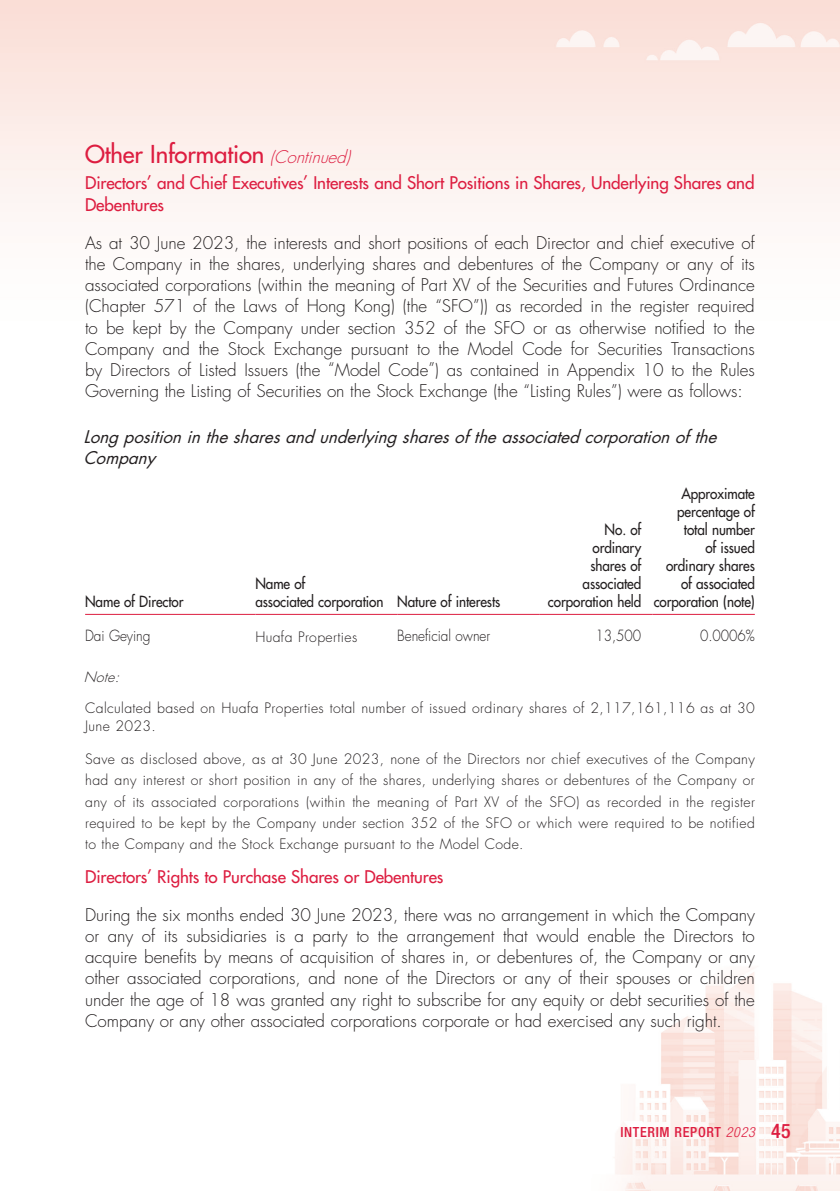
<style>
.page{position:relative;width:840px;height:1191px;background:#fff}
.page>*{position:absolute;margin:0;border:0;box-sizing:border-box;transform-origin:0 0}
.t1{font:500 24px "Futura Std";letter-spacing:-.005em;color:#dd1d40}
.t2{font:300 17px/21.2px "Futura Std";letter-spacing:-.005em;color:#231f20;text-align:justify}
.t3{font:500 17px/21.2px "Futura Std";letter-spacing:-.005em;color:#dd1d40}
.t4{font:italic 17px/21.2px "Futura Std";color:#231f20}
.t5{font:500 15px/18px "Futura Std";letter-spacing:-.005em;color:#231f20;text-align:right;scale:.9 1}
.t6{font:300 15px "Futura Std";letter-spacing:-.005em;color:#231f20;scale:.9 1}
.t7{font:300 14px/21.2px "Futura Std";letter-spacing:.025em;color:#231f20}
.t8{font:500 condensed 14px "Helvetica Neue LT Std";letter-spacing:.05em;color:#dd1d40}
.t9{font:italic 300 14px "Futura Std";color:#231f20}
.s1{font-weight:300;font-style:italic;font-size:17px}
.s2{font-weight:300;font-style:italic}
.s3{font-size:20px}
</style>
<div class="page">
<img style="left:0;top:0;width:839px;height:1191px">
<hr style="left:85px;top:614px;width:170px;height:1px;background:#dd1d40">
<hr style="left:255px;top:614px;width:142px;height:1px;background:#dd1d40">
<hr style="left:397px;top:614px;width:142px;height:1px;background:#dd1d40">
<hr style="left:539px;top:614px;width:113px;height:1px;background:#dd1d40">
<hr style="left:652px;top:614px;width:102px;height:1px;background:#dd1d40">
<h1 class="t1" style="left:85px;top:139px;width:272px">Other Information <span class="s1">(Continued)</span></h1>
<p class="t3" style="left:85px;top:172px;width:670px">Directors’ and Chief Executives’ Interests and Short Positions in Shares, Underlying Shares and<br>Debentures</p>
<p class="t2" style="left:85px;top:232px;width:671px">As at 30 June 2023, the interests and short positions of each Director and chief executive of the Company in the shares, underlying shares and debentures of the Company or any of its associated corporations (within the meaning of Part XV of the Securities and Futures Ordinance (Chapter 571 of the Laws of Hong Kong) (the “SFO”)) as recorded in the register required to be kept by the Company under section 352 of the SFO or as otherwise notified to the Company and the Stock Exchange pursuant to the Model Code for Securities Transactions by Directors of Listed Issuers (the “Model Code”) as contained in Appendix 10 to the Rules Governing the Listing of Securities on the Stock Exchange (the “Listing Rules”) were as follows:</p>
<p class="t4" style="left:83px;top:426px;width:640px">Longpositioninthesharesandunderlyingsharesoftheassociatedcorporationofthe<br>Company</p>
<p class="t5" style="left:85px;top:593px;width:111px">Name of Director</p>
<p class="t5" style="left:255px;top:575px;width:273px;text-align:left">Name of<br>associated corporation Nature of interests</p>
<p class="t5" style="left:547px;top:521px;width:105px">No. of<br>ordinary<br>shares of associated corporation held</p>
<p class="t5" style="left:653px;top:485px;width:114px">Approximate percentage of total number<br>of issued ordinary shares of associated corporation (note)</p>
<p class="t6" style="left:85px;top:626px;width:74px">Dai Geying</p>
<p class="t7" style="left:255px;top:626px;width:103px">Huafa Properties</p>
<p class="t6" style="left:397px;top:626px;width:105px">Beneficial owner</p>
<p class="t6" style="left:595px;top:626px;width:52px">13,500</p>
<p class="t6" style="left:699px;top:626px;width:62px">0.0006%</p>
<p class="t9" style="left:84px;top:668px;width:42px">Note:</p>
<p class="t7" style="left:85px;top:699px;width:671px;line-height:18.2px">Calculated based on Huafa Properties total number of issued ordinary shares of 2,117,161,116 as at 30<br>June 2023.</p>
<p class="t7" style="left:85px;top:749px;width:671px;text-align:justify">Save as disclosed above, as at 30 June 2023, none of the Directors nor chief executives of the Company had any interest or short position in any of the shares, underlying shares or debentures of the Company or any of its associated corporations (within the meaning of Part XV of the SFO) as recorded in the register required to be kept by the Company under section 352 of the SFO or which were required to be notified to the Company and the Stock Exchange pursuant to the Model Code.</p>
<p class="t3" style="left:85px;top:865px;width:359px">Directors’ Rights to Purchase Shares or Debentures</p>
<p class="t2" style="left:85px;top:904px;width:671px">During the six months ended 30 June 2023, there was no arrangement in which the Company or any of its subsidiaries is a party to the arrangement that would enable the Directors to acquire benefits by means of acquisition of shares in, or debentures of, the Company or any other associated corporations, and none of the Directors or any of their spouses or children under the age of 18 was granted any right to subscribe for any equity or debt securities of the Company or any other associated corporations corporate or had exercised any such right.</p>
<p class="t8" style="left:620px;top:1123px;width:172px">INTERIM REPORT <span class="s2">2023</span> <span class="s3">45</span></p>
</div>
